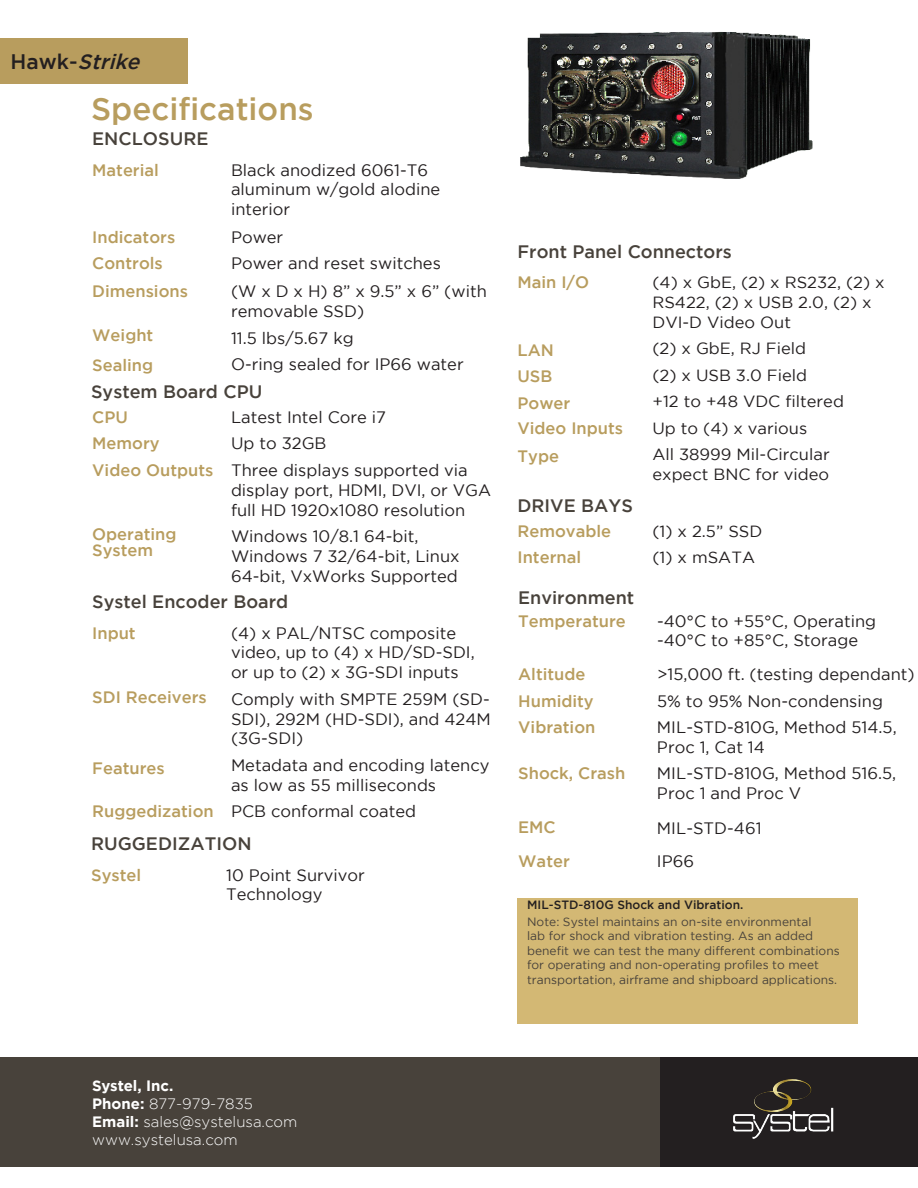
<style>
.page{position:relative;width:918px;height:1188px;background:#fff}
.page>*{position:absolute;margin:0;border:0;box-sizing:border-box;transform-origin:0 0}
.t1{font:500 31.5px "Gotham";color:#b89d5e}
.t2{font:italic 500 21px "Gotham";color:#231f20}
.t3{font:500 18px "Gotham";color:#48423b}
.t4{font:16.5px/19.8px "Gotham";color:#231f20}
.t5{font:500 16.5px/16.8px "Gotham";color:#b89d5e}
.t6{font:16.2px/19.8px "Gotham";color:#231f20}
.t7{font:300 15px "Gotham";color:#fff}
.t8{font:700 15px "Gotham";letter-spacing:-.01em;color:#fff}
.t9{font:12px/14.4px "Gotham";color:#48423b}
.t10{font:500 12px "Gotham";color:#231f20}
.s1{font-style:normal}
.s2{font-weight:700}
</style>
<div class="page">
<div style="left:518px;top:898px;width:340px;height:126px;background:#d3b874"></div>
<div style="left:0;top:1058px;width:918px;height:109px;background:#48423b"></div>
<div style="left:660px;top:1058px;width:258px;height:109px;background:#231f20"></div>
<img style="left:733px;top:1079px;width:101px;height:60px">
<div style="left:0;top:38px;width:188px;height:46px;background:#b89d5e"></div>
<img style="left:520px;top:32px;width:293px;height:147px">
<p class="t2" style="left:10px;top:50px;width:136px"><span class="s1">Hawk-</span>Strike</p>
<p class="t1" style="left:91px;top:91px;width:224px">Specifications</p>
<p class="t3" style="left:92px;top:128px;width:118px">ENCLOSURE</p>
<p class="t5" style="left:92px;top:161px;width:68px">Material</p>
<p class="t5" style="left:92px;top:229px;width:85px">Indicators</p>
<p class="t5" style="left:92px;top:255px;width:72px">Controls</p>
<p class="t5" style="left:92px;top:283px;width:97px">Dimensions</p>
<p class="t5" style="left:92px;top:327px;width:63px">Weight</p>
<p class="t5" style="left:92px;top:356px;width:62px">Sealing</p>
<p class="t4" style="left:231px;top:160px;width:211px">Black anodized 6061-T6 aluminum w/gold alodine interior</p>
<p class="t4" style="left:231px;top:227px;width:54px">Power</p>
<p class="t4" style="left:231px;top:253px;width:211px">Power and reset switches</p>
<p class="t4" style="left:231px;top:281px;width:257px">(W x D x H) 8” x 9.5” x 6” (with removable SSD)</p>
<p class="t4" style="left:231px;top:328px;width:124px">11.5 lbs/5.67 kg</p>
<p class="t4" style="left:231px;top:354px;width:234px">O-ring sealed for IP66 water</p>
<p class="t3" style="left:91px;top:381px;width:173px">System Board CPU</p>
<p class="t5" style="left:92px;top:408px;width:37px">CPU</p>
<p class="t5" style="left:92px;top:435px;width:69px">Memory</p>
<p class="t5" style="left:92px;top:461px;width:123px">Video Outputs</p>
<p class="t5" style="left:92px;top:525px;width:86px">Operating<br>System</p>
<p class="t4" style="left:231px;top:407px;width:157px">Latest Intel Core i7</p>
<p class="t4" style="left:231px;top:433px;width:97px">Up to 32GB</p>
<p class="t4" style="left:231px;top:460px;width:262px">Three displays supported via display port, HDMI, DVI, or VGA full HD 1920x1080 resolution</p>
<p class="t4" style="left:231px;top:526px;width:230px">Windows 10/8.1 64-bit,<br>Windows 7 32/64-bit, Linux<br>64-bit, VxWorks Supported</p>
<p class="t3" style="left:92px;top:591px;width:198px">Systel Encoder Board</p>
<p class="t5" style="left:92px;top:624px;width:45px">Input</p>
<p class="t5" style="left:92px;top:689px;width:116px">SDI Receivers</p>
<p class="t5" style="left:92px;top:760px;width:74px">Features</p>
<p class="t5" style="left:92px;top:802px;width:123px">Ruggedization</p>
<p class="t4" style="left:231px;top:623px;width:245px">(4) x PAL/NTSC composite video, up to (4) x HD/SD-SDI, or up to (2) x 3G-SDI inputs</p>
<p class="t4" style="left:231px;top:689px;width:261px;text-align:justify">Comply with SMPTE 259M (SD-SDI), 292M (HD-SDI), and 424M (3G-SDI)</p>
<p class="t4" style="left:231px;top:755px;width:260px">Metadata and encoding latency as low as 55 milliseconds</p>
<p class="t4" style="left:231px;top:801px;width:187px">PCB conformal coated</p>
<p class="t3" style="left:91px;top:833px;width:162px">RUGGEDIZATION</p>
<p class="t5" style="left:91px;top:866px;width:52px">Systel</p>
<p class="t4" style="left:226px;top:865px;width:140px">10 Point Survivor<br>Technology</p>
<p class="t3" style="left:518px;top:241px;width:216px">Front Panel Connectors</p>
<p class="t5" style="left:518px;top:274px;width:73px">Main I/O</p>
<p class="t5" style="left:518px;top:341px;width:38px">LAN</p>
<p class="t5" style="left:518px;top:368px;width:36px">USB</p>
<p class="t5" style="left:518px;top:394px;width:54px">Power</p>
<p class="t5" style="left:518px;top:419px;width:107px">Video Inputs</p>
<p class="t5" style="left:518px;top:447px;width:43px">Type</p>
<p class="t3" style="left:518px;top:496px;width:117px">DRIVE BAYS</p>
<p class="t5" style="left:518px;top:522px;width:95px">Removable</p>
<p class="t5" style="left:518px;top:549px;width:65px">Internal</p>
<p class="t3" style="left:518px;top:587px;width:118px">Environment</p>
<p class="t5" style="left:518px;top:612px;width:109px">Temperature</p>
<p class="t5" style="left:518px;top:665px;width:69px">Altitude</p>
<p class="t5" style="left:518px;top:692px;width:77px">Humidity</p>
<p class="t5" style="left:518px;top:718px;width:79px">Vibration</p>
<p class="t5" style="left:518px;top:764px;width:109px">Shock, Crash</p>
<p class="t5" style="left:518px;top:819px;width:39px">EMC</p>
<p class="t5" style="left:518px;top:852px;width:53px">Water</p>
<p class="t6" style="left:652px;top:272px;width:234px">(4) x GbE, (2) x RS232, (2) x<br>RS422, (2) x USB 2.0, (2) x<br>DVI-D Video Out</p>
<p class="t6" style="left:652px;top:338px;width:155px">(2) x GbE, RJ Field</p>
<p class="t6" style="left:652px;top:365px;width:156px">(2) x USB 3.0 Field</p>
<p class="t6" style="left:652px;top:392px;width:193px">+12 to +48 VDC filtered</p>
<p class="t6" style="left:652px;top:418px;width:156px">Up to (4) x various</p>
<p class="t6" style="left:652px;top:445px;width:179px">All 38999 Mil-Circular expect BNC for video</p>
<p class="t6" style="left:652px;top:521px;width:111px">(1) x 2.5” SSD</p>
<p class="t6" style="left:652px;top:547px;width:104px">(1) x mSATA</p>
<p class="t4" style="left:657px;top:611px;width:221px">-40°C to +55°C, Operating</p>
<p class="t4" style="left:657px;top:630px;width:203px">-40°C to +85°C, Storage</p>
<p class="t4" style="left:657px;top:664px;width:259px">&gt;15,000 ft. (testing dependant)</p>
<p class="t4" style="left:657px;top:691px;width:227px">5% to 95% Non-condensing</p>
<p class="t4" style="left:657px;top:717px;width:241px">MIL-STD-810G, Method 514.5,<br>Proc 1, Cat 14</p>
<p class="t4" style="left:657px;top:763px;width:241px">MIL-STD-810G, Method 516.5,<br>Proc 1 and Proc V</p>
<p class="t4" style="left:657px;top:818px;width:106px">MIL-STD-461</p>
<p class="t4" style="left:657px;top:851px;width:39px">IP66</p>
<p class="t10" style="left:527px;top:898px;width:218px">MIL-STD-810G Shock and Vibration.</p>
<p class="t9" style="left:527px;top:914px;width:314px">Note: Systel maintains an on-site environmental<br>lab for shock and vibration testing. As an added benefit we can test the many different combinations for operating and non-operating profiles to meet transportation, airframe and shipboard applications.</p>
<p class="t8" style="left:92px;top:1077px;width:83px">Systel, Inc.</p>
<p class="t7" style="left:92px;top:1095px;width:162px"><span class="s2">Phone:</span> 877-979-7835</p>
<p class="t7" style="left:92px;top:1113px;width:207px"><span class="s2">Email:</span> sales@systelusa.com</p>
<p class="t7" style="left:92px;top:1131px;width:147px">www.systelusa.com</p>
</div>
